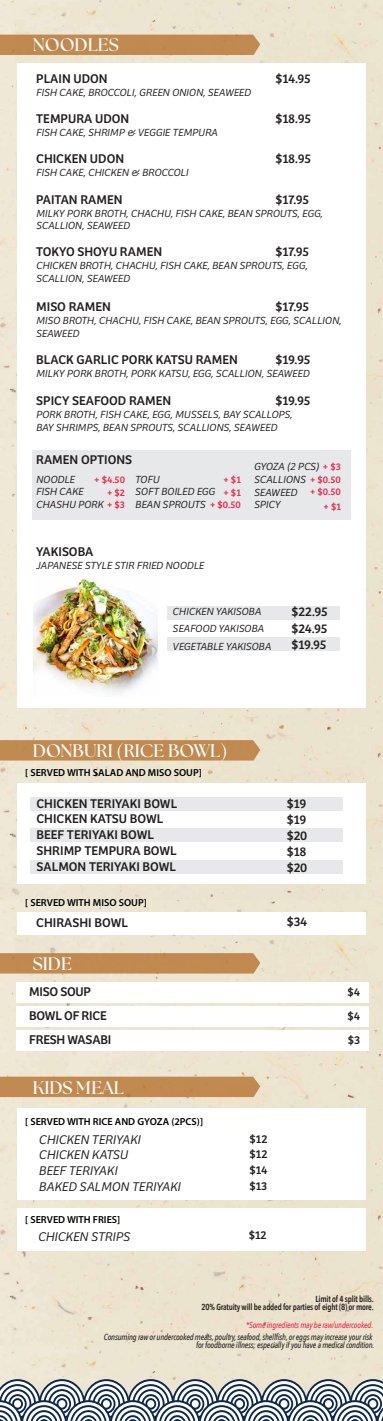
<style>
.page{position:relative;width:383px;height:1421px;background:#fff}
.page>*{position:absolute;margin:0;border:0;box-sizing:border-box;transform-origin:0 0}
.t1{font:700 18.12px "The Seasons";color:#fff}
.t2{font:13.12px/15.8px "Bree";color:#231f20}
.t3{font:italic 300 13.12px/15.8px "Bree";color:#231f20}
.t4{font:13.12px/23.9px "Bree";letter-spacing:-.02em;color:#231f20}
.t5{font:11.88px/15.6px "Bree";color:#231f20;text-align:justify}
.t6{font:italic 300 10.69px/12.8px "Bree";color:#231f20}
.t7{font:600 10.19px "Myriad Pro";color:#000}
.t8{font:10px/13px "Bree";color:#ec294d;text-align:right}
.t9{font:italic 500 8.75px/8.8px "Avenir Next Condensed";letter-spacing:-.02em;color:#231f20;text-align:right;scale:.95 1}
.t10{font:600 8.75px "Avenir Next Condensed";letter-spacing:-.02em;color:#231f20;scale:.95 1}
.t11{font:italic 500 8.75px "Avenir Next Condensed";letter-spacing:-.02em;color:#ec294d;scale:.95 1}
.s1{font-weight:400;font-style:normal;font-size:10px;color:#ec294d}
</style>
<div class="page">
<img style="left:0;top:0;width:382px;height:438px">
<div style="left:0;top:438px;width:382px;height:462px;background:#ece4d0"></div>
<div style="left:0;top:900px;width:382px;height:445px;background:#ece5d0"></div>
<div style="left:0;top:1345px;width:382px;height:34px;background:#ece6d0"></div>
<div style="left:18px;top:64px;width:347px;height:644px;background:#fff"></div>
<div style="left:32px;top:450px;width:318px;height:69px;background:#e7e8e9"></div>
<div style="left:18px;top:1108px;width:347px;height:92px;background:#fff"></div>
<div style="left:18px;top:1207px;width:347px;height:43px;background:#fff"></div>
<div style="left:0;top:35px;width:260px;height:20px;background:#c08a50"></div>
<div style="left:0;top:740px;width:260px;height:20px;background:#c08a50"></div>
<div style="left:0;top:953px;width:260px;height:20px;background:#c08a50"></div>
<div style="left:0;top:1076px;width:260px;height:21px;background:#c08a50"></div>
<div style="left:16px;top:982px;width:352px;height:20px;background:#fff"></div>
<div style="left:16px;top:1006px;width:352px;height:20px;background:#fff"></div>
<div style="left:16px;top:1030px;width:352px;height:20px;background:#fff"></div>
<div style="left:18px;top:783px;width:347px;height:101px;background:#fff"></div>
<div style="left:18px;top:912px;width:347px;height:23px;background:#fff"></div>
<div style="left:30px;top:797px;width:312px;height:13px;background:#e7e8e9"></div>
<div style="left:30px;top:828px;width:312px;height:13px;background:#e7e8e9"></div>
<div style="left:30px;top:860px;width:312px;height:13px;background:#e7e8e9"></div>
<div style="left:167px;top:606px;width:173px;height:13px;background:#e7e8e9"></div>
<div style="left:167px;top:637px;width:173px;height:14px;background:#e7e8e9"></div>
<img style="left:33px;top:578px;width:124px;height:115px">
<svg style="left:0;top:1379px;width:382px;height:42px"></svg>
<h1 class="t1" style="left:33px;top:33px;width:87px">NOODLES</h1>
<p class="t2" style="left:36px;top:69px;width:73px">PLAIN UDON</p>
<p class="t2" style="left:275px;top:69px;width:37px">$14.95</p>
<p class="t6" style="left:36px;top:85px;width:216px">FISH CAKE, BROCCOLI, GREEN ONION, SEAWEED</p>
<p class="t2" style="left:36px;top:110px;width:94px">TEMPURA UDON</p>
<p class="t2" style="left:275px;top:110px;width:37px">$18.95</p>
<p class="t6" style="left:36px;top:125px;width:183px">FISH CAKE, SHRIMP &amp; VEGGIE TEMPURA</p>
<p class="t2" style="left:36px;top:150px;width:89px">CHICKEN UDON</p>
<p class="t2" style="left:275px;top:150px;width:37px">$18.95</p>
<p class="t6" style="left:36px;top:165px;width:154px">FISH CAKE, CHICKEN &amp; BROCCOLI</p>
<p class="t2" style="left:36px;top:191px;width:88px">PAITAN RAMEN</p>
<p class="t2" style="left:275px;top:191px;width:35px">$17.95</p>
<p class="t6" style="left:36px;top:206px;width:288px">MILKY PORK BROTH, CHACHU, FISH CAKE, BEAN SPROUTS, EGG,<br>SCALLION, SEAWEED</p>
<p class="t2" style="left:36px;top:243px;width:127px">TOKYO SHOYU RAMEN</p>
<p class="t2" style="left:275px;top:243px;width:35px">$17.95</p>
<p class="t6" style="left:36px;top:258px;width:273px">CHICKEN BROTH, CHACHU, FISH CAKE, BEAN SPROUTS, EGG,<br>SCALLION, SEAWEED</p>
<p class="t2" style="left:36px;top:298px;width:76px">MISO RAMEN</p>
<p class="t2" style="left:275px;top:298px;width:35px">$17.95</p>
<p class="t6" style="left:36px;top:313px;width:306px">MISO BROTH, CHACHU, FISH CAKE, BEAN SPROUTS, EGG, SCALLION,<br>SEAWEED</p>
<p class="t2" style="left:36px;top:351px;width:203px">BLACK GARLIC PORK KATSU RAMEN</p>
<p class="t2" style="left:275px;top:351px;width:36px">$19.95</p>
<p class="t6" style="left:36px;top:366px;width:275px">MILKY PORK BROTH, PORK KATSU, EGG, SCALLION, SEAWEED</p>
<p class="t2" style="left:36px;top:392px;width:136px">SPICY SEAFOOD RAMEN</p>
<p class="t2" style="left:275px;top:392px;width:36px">$19.95</p>
<p class="t6" style="left:36px;top:407px;width:258px">PORK BROTH, FISH CAKE, EGG, MUSSELS, BAY SCALLOPS,<br>BAY SHRIMPS, BEAN SPROUTS, SCALLIONS, SEAWEED</p>
<p class="t2" style="left:36px;top:451px;width:97px">RAMEN OPTIONS</p>
<p class="t6" style="left:36px;top:472px;width:49px">NOODLE<br>FISH CAKE</p>
<p class="t6" style="left:135px;top:472px;width:81px">TOFU<br>SOFT BOILED EGG</p>
<p class="t8" style="left:94px;top:472px;width:32px">+ $4.50 + $2</p>
<p class="t6" style="left:36px;top:498px;width:90px">CHASHU PORK <span class="s1">+ $3</span></p>
<p class="t8" style="left:223px;top:472px;width:19px;text-align:left">+ $1 + $1</p>
<p class="t6" style="left:135px;top:498px;width:107px">BEAN SPROUTS <span class="s1">+ $0.50</span></p>
<p class="t6" style="left:254px;top:459px;width:88px">GYOZA (2 PCS) <span class="s1">+ $3<br></span>SCALLIONS <span class="s1">+ $0.50</span></p>
<p class="t8" style="left:310px;top:483px;width:32px;line-height:15.2px">+ $0.50 + $1</p>
<p class="t6" style="left:254px;top:485px;width:45px">SEAWEED<br>SPICY</p>
<p class="t2" style="left:36px;top:543px;width:59px">YAKISOBA</p>
<p class="t6" style="left:36px;top:558px;width:169px">JAPANESE STYLE STIR FRIED NOODLE</p>
<p class="t6" style="left:173px;top:601px;width:100px;line-height:17.5px">CHICKEN YAKISOBA<br>SEAFOOD YAKISOBA<br>VEGETABLE YAKISOBA</p>
<p class="t2" style="left:291px;top:602px;width:38px">$22.95</p>
<p class="t2" style="left:291px;top:620px;width:38px">$24.95</p>
<p class="t2" style="left:291px;top:636px;width:36px">$19.95</p>
<h1 class="t1" style="left:33px;top:738px;width:196px">DONBURI (RICE BOWL)</h1>
<p class="t7" style="left:25px;top:766px;width:178px">[ SERVED WITH SALAD AND MISO SOUP]</p>
<p class="t2" style="left:36px;top:794px;width:142px">CHICKEN TERIYAKI BOWL<br>CHICKEN KATSU BOWL<br>BEEF TERIYAKI BOWL<br>SHRIMP TEMPURA BOWL<br>SALMON TERIYAKI BOWL</p>
<p class="t7" style="left:25px;top:896px;width:123px">[ SERVED WITH MISO SOUP]</p>
<p class="t2" style="left:36px;top:913px;width:93px">CHIRASHI BOWL</p>
<h1 class="t1" style="left:33px;top:951px;width:41px">SIDE</h1>
<p class="t2" style="left:286px;top:794px;width:21px">$19</p>
<p class="t2" style="left:286px;top:827px;width:22px">$20</p>
<p class="t2" style="left:286px;top:810px;width:21px">$19</p>
<p class="t2" style="left:286px;top:843px;width:21px">$18</p>
<p class="t2" style="left:286px;top:858px;width:22px">$20</p>
<p class="t2" style="left:286px;top:913px;width:22px">$34</p>
<p class="t4" style="left:29px;top:978px;width:83px">MISO SOUP<br>BOWL OF RICE<br>FRESH WASABI</p>
<p class="t5" style="left:347px;top:979px;width:14px;line-height:23.9px">$4 $4 $3</p>
<h1 class="t1" style="left:33px;top:1075px;width:92px">KIDS MEAL</h1>
<p class="t7" style="left:25px;top:1115px;width:179px">[ SERVED WITH RICE AND GYOZA (2PCS)]</p>
<p class="t3" style="left:39px;top:1130px;width:143px">CHICKEN TERIYAKI<br>CHICKEN KATSU<br>BEEF TERIYAKI<br>BAKED SALMON TERIYAKI</p>
<p class="t7" style="left:25px;top:1213px;width:96px">[ SERVED WITH FRIES]</p>
<p class="t5" style="left:249px;top:1130px;width:19px">$12 $12 $14 $13</p>
<p class="t3" style="left:38px;top:1227px;width:93px">CHICKEN STRIPS</p>
<p class="t5" style="left:248px;top:1226px;width:19px">$12</p>
<p class="t10" style="left:315px;top:1291px;width:63px">Limit of 4 split bills.</p>
<p class="t10" style="left:201px;top:1299px;width:183px">20% Gratuity will be added for parties of eight (8) or more.</p>
<p class="t11" style="left:246px;top:1319px;width:135px">*Some ingredients may be raw/undercooked.</p>
<p class="t9" style="left:104px;top:1332px;width:286px">Consuming raw or undercooked meats, poultry, seafood, shellfish, or eggs may increase your risk for foodborne illness; especially if you have a medical condition.</p>
</div>
